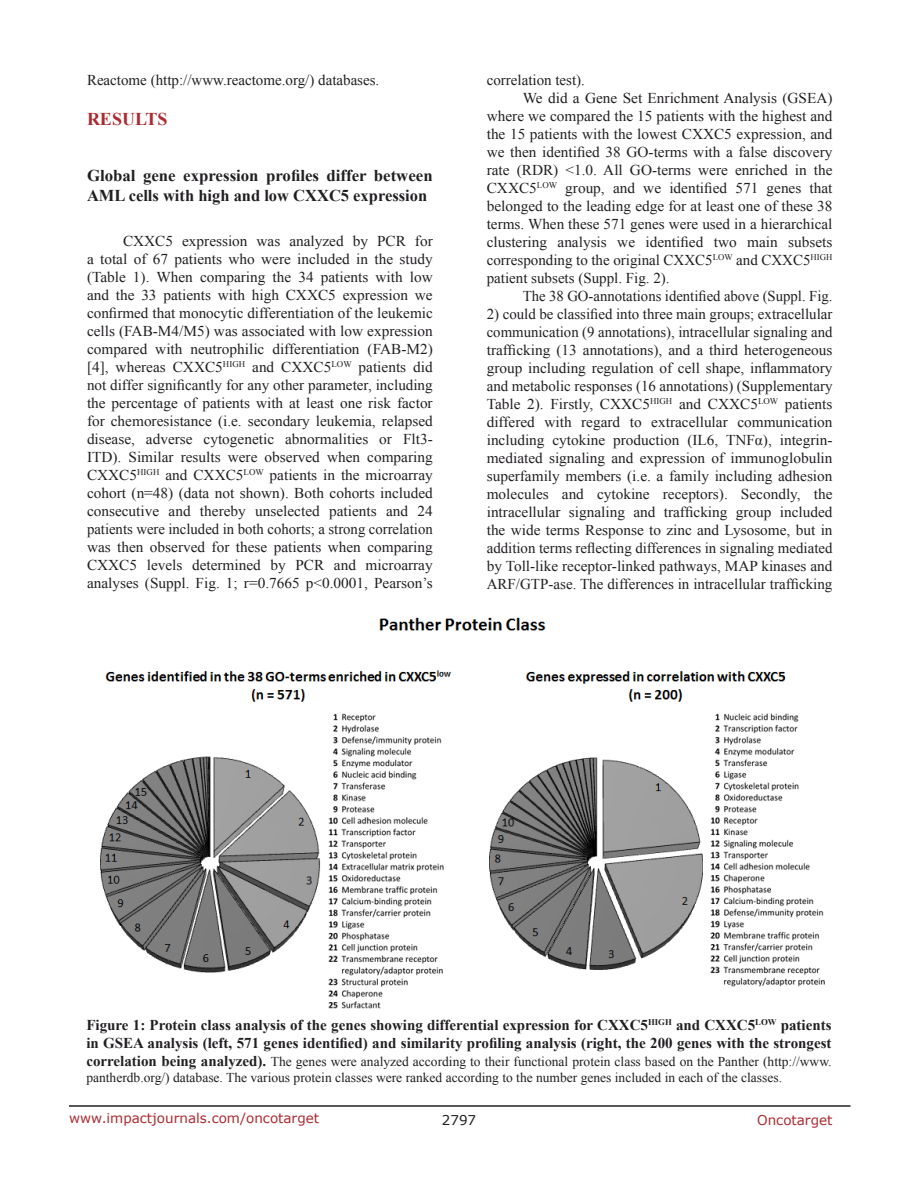
<style>
.page{position:relative;width:918px;height:1188px;background:#fff}
.page>*{position:absolute;margin:0;border:0;box-sizing:border-box;transform-origin:0 0}
.Heading{font:700 18px "Times New Roman";color:#ac2b31}
.SubHeading{font:700 16.5px/19.8px "Times New Roman";color:#221f22}
.BodyText{font:15px/18px "Times New Roman";color:#221f22;text-align:justify}
.FigureText{font:700 15px/18px "Times New Roman";color:#221f22}
.FigureText-2{font:13.5px/16.2px "Times New Roman";color:#221f22}
.t1{font:13.5px "Verdana";color:#ac2b31}
.t2{font:13.5px "Verdana";color:#221f22}
.s1{font-weight:700;font-size:15px}
</style>
<div class="page">
<hr style="left:69px;top:1105px;width:781px;height:2px;background:#231f20">
<img style="left:100px;top:617px;width:725px;height:392px">
<p class="BodyText" style="left:87px;top:71px;width:294px">Reactome (http://www.reactome.org/) databases.</p>
<p class="Heading" style="left:87px;top:107px;width:82px">RESULTS</p>
<p class="SubHeading" style="left:87px;top:165px;width:347px">Global gene expression profiles differ between<br>AML cells with high and low CXXC5 expression</p>
<p class="BodyText" style="left:87px;top:231px;width:347px;text-indent:36px">CXXC5 expression was analyzed by PCR for a total of 67 patients who were included in the study (Table 1). When comparing the 34 patients with low and the 33 patients with high CXXC5 expression we confirmed that monocytic differentiation of the leukemic cells (FAB-M4/M5) was associated with low expression compared with neutrophilic differentiation (FAB-M2) [4], whereas CXXC5<sup>HIGH</sup> and CXXC5<sup>LOW</sup> patients did not differ significantly for any other parameter, including the percentage of patients with at least one risk factor for chemoresistance (i.e. secondary leukemia, relapsed disease, adverse cytogenetic abnormalities or Flt3- ITD). Similar results were observed when comparing CXXC5<sup>HIGH</sup> and CXXC5<sup>LOW</sup> patients in the microarray cohort (n=48) (data not shown). Both cohorts included consecutive and thereby unselected patients and 24 patients were included in both cohorts; a strong correlation was then observed for these patients when comparing CXXC5 levels determined by PCR and microarray analyses (Suppl. Fig. 1; r=0.7665 p&lt;0.0001, Pearson’s</p>
<p class="BodyText" style="left:487px;top:71px;width:100px">correlation test).</p>
<p class="BodyText" style="left:487px;top:89px;width:347px;text-indent:36px">We did a Gene Set Enrichment Analysis (GSEA) where we compared the 15 patients with the highest and the 15 patients with the lowest CXXC5 expression, and we then identified 38 GO-terms with a false discovery rate (RDR) &lt;1.0. All GO-terms were enriched in the CXXC5<sup>LOW</sup> group, and we identified 571 genes that belonged to the leading edge for at least one of these 38 terms. When these 571 genes were used in a hierarchical clustering analysis we identified two main subsets corresponding to the original CXXC5<sup>LOW</sup> and CXXC5<sup>HIGH </sup>patient subsets (Suppl. Fig. 2).</p>
<p class="BodyText" style="left:523px;top:287px;width:311px">The 38 GO-annotations identified above (Suppl. Fig.</p>
<p class="BodyText" style="left:487px;top:305px;width:347px">2) could be classified into three main groups; extracellular communication (9 annotations), intracellular signaling and trafficking (13 annotations), and a third heterogeneous group including regulation of cell shape, inflammatory and metabolic responses (16 annotations) (Supplementary Table 2). Firstly, CXXC5<sup>HIGH</sup> and CXXC5<sup>LOW</sup> patients differed with regard to extracellular communication including cytokine production (IL6, TNFα), integrin&shy;mediated signaling and expression of immunoglobulin superfamily members (i.e. a family including adhesion molecules and cytokine receptors). Secondly, the intracellular signaling and trafficking group included the wide terms Response to zinc and Lysosome, but in addition terms reflecting differences in signaling mediated by Toll-like receptor-linked pathways, MAP kinases and ARF/GTP-ase. The differences in intracellular trafficking</p>
<p class="FigureText" style="left:86px;top:1016px;width:747px">Figure 1: Protein class analysis of the genes showing differential expression for CXXC5<sup>HIGH</sup> and CXXC5<sup>LOW</sup> patients in GSEA analysis (left, 571 genes identified) and similarity profiling analysis (right, the 200 genes with the strongest</p>
<p class="FigureText-2" style="left:86px;top:1053px;width:747px"><span class="s1">correlation being analyzed).</span> The genes were analyzed according to their functional protein class based on the Panther (http://www. pantherdb.org/) database. The various protein classes were ranked according to the number genes included in each of the classes.</p>
<p class="t1" style="left:69px;top:1109px;width:252px">www.impactjournals.com/oncotarget</p>
<p class="t2" style="left:442px;top:1111px;width:36px">2797</p>
<p class="t1" style="left:757px;top:1111px;width:77px">Oncotarget</p>
</div>
